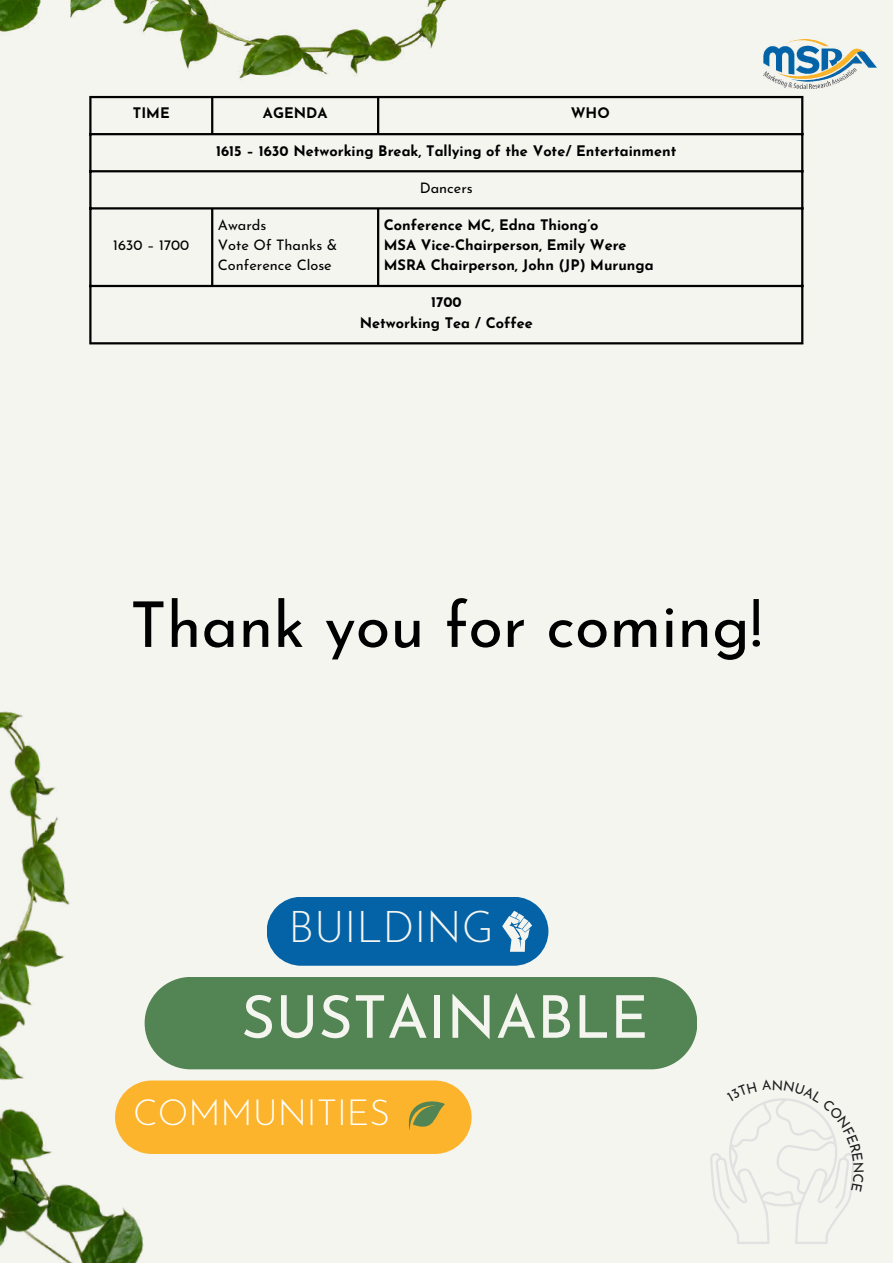
<style>
.page{position:relative;width:893px;height:1264px;background:#fff}
.page>*{position:absolute;margin:0;border:0;box-sizing:border-box;transform-origin:0 0}
.t1{font:63px "Josefin Sans";color:#000}
.t2{font:58.8px "Josefin Sans";color:#f5f5f0}
.t3{font:300 43.2px "Josefin Sans";color:#f5f5f0}
.t4{font:300 35.4px "Josefin Sans";color:#fff}
.t5{font:700 14.55px/20.2px "Josefin Sans";color:#000}
.t6{font:14.55px/20.2px "Josefin Sans";color:#000}
</style>
<div class="page">
<div style="left:0;top:0;width:892px;height:1262px;background:#f5f5f0"></div>
<hr style="left:89px;top:98px;width:2px;height:244px;background:#000">
<hr style="left:211px;top:98px;width:2px;height:35px;background:#000">
<hr style="left:211px;top:209px;width:2px;height:76px;background:#000">
<hr style="left:377px;top:98px;width:2px;height:35px;background:#000">
<hr style="left:377px;top:209px;width:2px;height:76px;background:#000">
<hr style="left:801px;top:98px;width:2px;height:244px;background:#000">
<hr style="left:89px;top:96px;width:714px;height:2px;background:#000">
<hr style="left:89px;top:133px;width:714px;height:2px;background:#000">
<hr style="left:89px;top:170px;width:714px;height:2px;background:#000">
<hr style="left:89px;top:207px;width:714px;height:2px;background:#000">
<hr style="left:89px;top:285px;width:714px;height:2px;background:#000">
<hr style="left:89px;top:342px;width:714px;height:2px;background:#000">
<img style="left:763px;top:39px;width:113px;height:50px">
<img style="left:0;top:0;width:508px;height:126px">
<img style="left:0;top:711px;width:156px;height:551px">
<div style="left:145px;top:976px;width:552px;height:93px;background:#528553"></div>
<div style="left:115px;top:1080px;width:356px;height:73px;background:#fcb42c;border-radius:37px"></div>
<svg style="left:267px;top:897px;width:281px;height:68px;background:#176eac"></svg>
<svg style="left:408px;top:1101px;width:37px;height:29px"></svg>
<svg style="left:710px;top:1098px;width:145px;height:145px"></svg>
<p class="t5" style="left:133px;top:105px;width:38px">TIME</p>
<p class="t5" style="left:263px;top:105px;width:66px">AGENDA</p>
<p class="t5" style="left:570px;top:105px;width:40px">WHO</p>
<p class="t5" style="left:216px;top:142px;width:462px">1615 – 1630 Networking Break, Tallying of the Vote/ Entertainment</p>
<p class="t6" style="left:420px;top:179px;width:55px">Dancers</p>
<p class="t6" style="left:113px;top:236px;width:78px">1630 – 1700</p>
<p class="t6" style="left:218px;top:216px;width:121px">Awards<br>Vote Of Thanks &amp;<br>Conference Close</p>
<p class="t5" style="left:384px;top:216px;width:271px">Conference MC, Edna Thiong’o<br>MSA Vice-Chairperson, Emily Were<br>MSRA Chairperson, John (JP) Murunga</p>
<p class="t5" style="left:360px;top:293px;width:174px;text-align:center">1700<br>Networking Tea / Coffee</p>
<h1 class="t1" style="left:130px;top:599px;width:634px">Thank you for coming!</h1>
<h3 class="t3" style="left:288px;top:909px;width:207px">BUILDING</h3>
<h2 class="t2" style="left:241px;top:993px;width:409px">SUSTAINABLE</h2>
<h3 class="t4" style="left:133px;top:1098px;width:258px">COMMUNITIES</h3>
</div>
